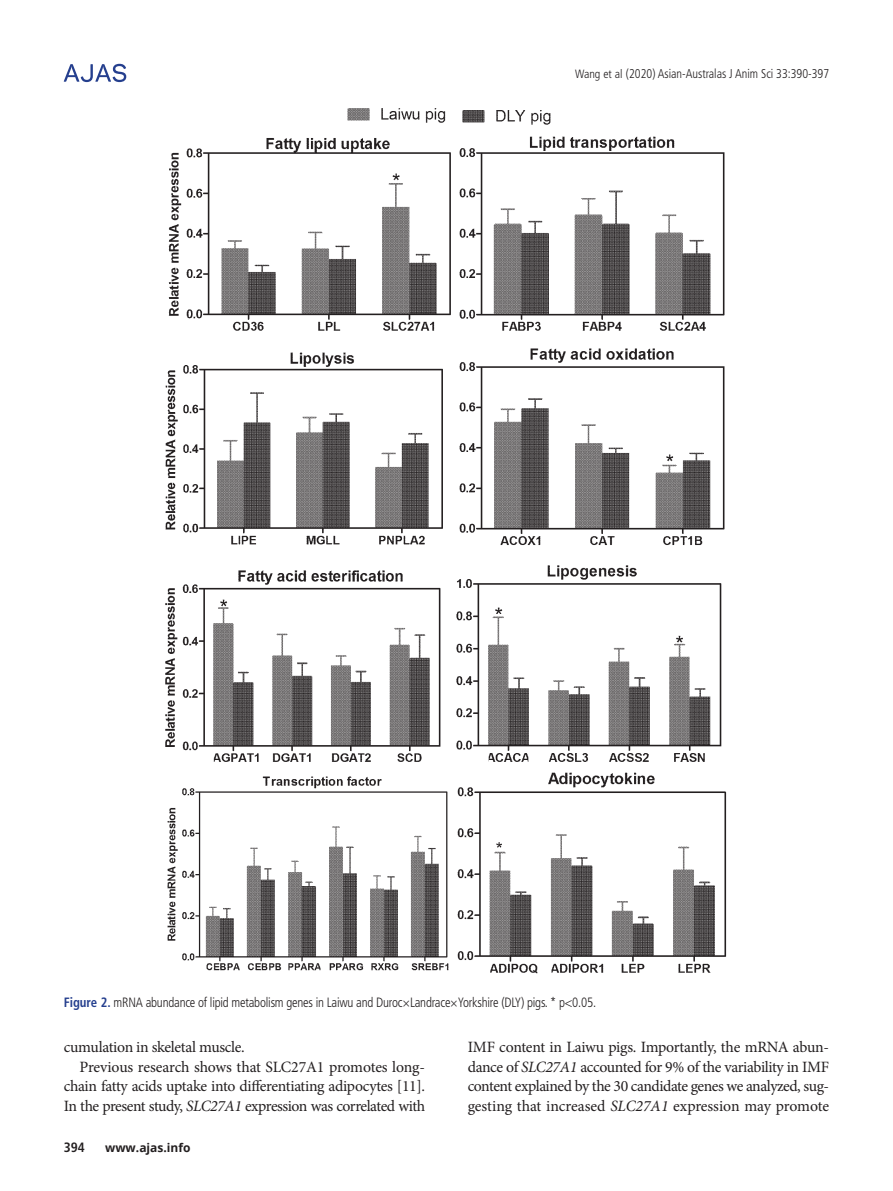
<style>
.page{position:relative;width:893px;height:1191px;background:#fff}
.page>*{position:absolute;margin:0;border:0;box-sizing:border-box;transform-origin:0 0}
.본문{font:15.75px/19.5px "Minion Pro";letter-spacing:-.02em;color:#231f20;text-align:justify}
.표_그림__제목{font:300 condensed 13.5px "Frutiger LT Std";letter-spacing:-.015em;color:#231f20;scale:.95 1}
.t1{font:700 condensed 13.5px "Frutiger LT Std";color:#231f20}
.t2{font:300 condensed 12.75px "Frutiger LT Std";color:#231f20;scale:.95 1}
.t3{font:700 12px "Open Sans";color:#231f20}
.s1{font-size:12px}
.s2{font-weight:700;color:#253f8e}
.s3{font-style:italic}
</style>
<div class="page">
<svg style="left:64px;top:64px;width:62px;height:18px"></svg>
<img style="left:165px;top:108px;width:562px;height:866px">
<p class="t2" style="left:575px;top:66px;width:269px"><span class="s1">Wang et al</span> (2020) Asian-Australas J Anim Sci 33:390-397</p>
<p class="표_그림__제목" style="left:64px;top:994px;width:562px"><span class="s2">Figure 2.</span> mRNA abundance of lipid metabolism genes in Laiwu and Duroc×Landrace×Yorkshire (DLY) pigs. * p&lt;0.05.</p>
<p class="본문" style="left:64px;top:1037px;width:182px">cumulation in skeletal muscle.</p>
<p class="본문" style="left:64px;top:1057px;width:363px;text-indent:16px">Previous research shows that SLC27A1 promotes long&shy;chain fatty acids uptake into differentiating adipocytes [11].<br>In the present study, <span class="s3">SLC27A1</span> expression was correlated with</p>
<p class="t1" style="left:64px;top:1139px;width:23px">394</p>
<p class="t3" style="left:105px;top:1138px;width:87px">www.ajas.info</p>
<p class="본문" style="left:468px;top:1037px;width:363px">IMF content in Laiwu pigs. Importantly, the mRNA abun&shy;dance of <span class="s3">SLC27A1</span> accounted for 9% of the variability in IMF content explained by the 30 candidate genes we analyzed, sug&shy;gesting that increased <span class="s3">SLC27A1</span> expression may promote</p>
</div>
